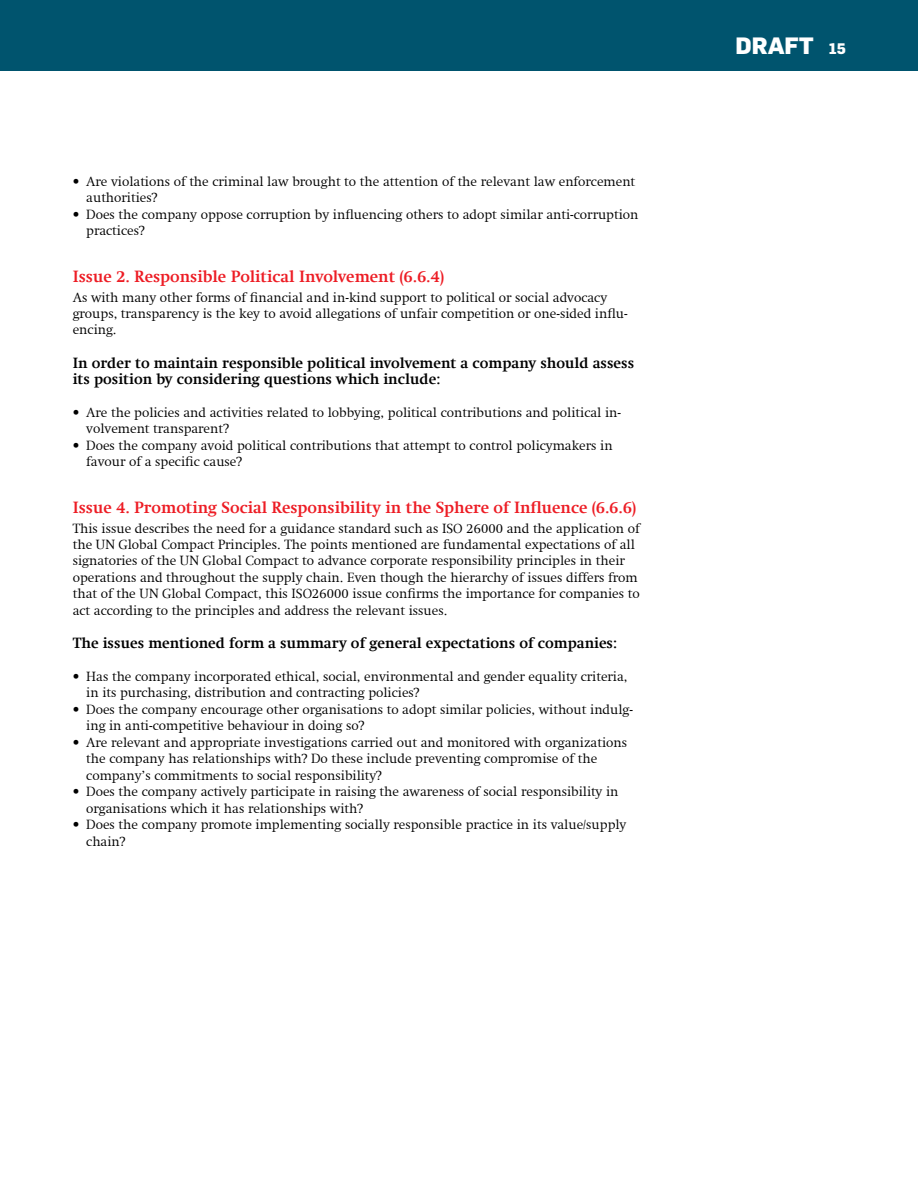
<style>
.page{position:relative;width:918px;height:1188px;background:#fff}
.page>*{position:absolute;margin:0;border:0;box-sizing:border-box;transform-origin:0 0}
.t1{font:800 23.25px "Flama";color:#fff}
.t2{font:700 16.5px "Swift Com";color:#ed1c24}
.t3{font:700 15px/16.5px "Swift Com";color:#000}
.t4{font:300 13.5px/16.5px "Swift Com";color:#000}
.s1{font-size:15px}
</style>
<div class="page">
<div style="left:0;top:0;width:918px;height:70px;background:#00546e"></div>
<p class="t4" style="left:86px;top:173px;width:551px;text-indent:-14px">• Are violations of the criminal law brought to the attention of the relevant law enforcement authorities?</p>
<p class="t4" style="left:86px;top:206px;width:554px;text-indent:-14px">• Does the company oppose corruption by influencing others to adopt similar anti-corruption practices?</p>
<p class="t2" style="left:73px;top:267px;width:373px">Issue 2. Responsible Political Involvement (6.6.4)</p>
<p class="t4" style="left:73px;top:289px;width:557px">As with many other forms of financial and in-kind support to political or social advocacy groups, transparency is the key to avoid allegations of unfair competition or one-sided influ&shy;encing.</p>
<p class="t3" style="left:73px;top:354px;width:563px">In order to maintain responsible political involvement a company should assess its position by considering questions which include:</p>
<p class="t4" style="left:86px;top:404px;width:536px;text-indent:-14px">• Are the policies and activities related to lobbying, political contributions and political in&shy;volvement transparent?</p>
<p class="t4" style="left:86px;top:437px;width:528px;text-indent:-14px">• Does the company avoid political contributions that attempt to control policymakers in favour of a specific cause?</p>
<p class="t2" style="left:73px;top:498px;width:565px">Issue 4. Promoting Social Responsibility in the Sphere of Influence (6.6.6)</p>
<p class="t4" style="left:73px;top:520px;width:569px">This issue describes the need for a guidance standard such as ISO 26000 and the application of the UN Global Compact Principles. The points mentioned are fundamental expectations of all signatories of the UN Global Compact to advance corporate responsibility principles in their operations and throughout the supply chain. Even though the hierarchy of issues differs from that of the UN Global Compact, this ISO26000 issue confirms the importance for companies to act according to the principles and address the relevant issues.</p>
<p class="t3" style="left:73px;top:635px;width:546px">The issues mentioned form a summary of general expectations of companies:</p>
<p class="t4" style="left:86px;top:668px;width:543px;text-indent:-14px">• Has the company incorporated ethical, social, environmental and gender equality criteria, in its purchasing, distribution and contracting policies?</p>
<p class="t4" style="left:86px;top:701px;width:548px;text-indent:-14px">• Does the company encourage other organisations to adopt similar policies, without indulg&shy;ing in anti-competitive behaviour in doing so?</p>
<p class="t4" style="left:86px;top:734px;width:542px;text-indent:-14px">• Are relevant and appropriate investigations carried out and monitored with organizations the company has relationships with? Do these include preventing compromise of the company’s commitments to social responsibility?</p>
<p class="t4" style="left:86px;top:784px;width:534px;text-indent:-14px">• Does the company actively participate in raising the awareness of social responsibility in organisations which it has relationships with?</p>
<p class="t4" style="left:86px;top:817px;width:542px;text-indent:-14px">• Does the company promote implementing socially responsible practice in its value/supply chain?</p>
<h1 class="t1" style="left:736px;top:31px;width:112px">DRAFT <span class="s1">15</span></h1>
</div>
